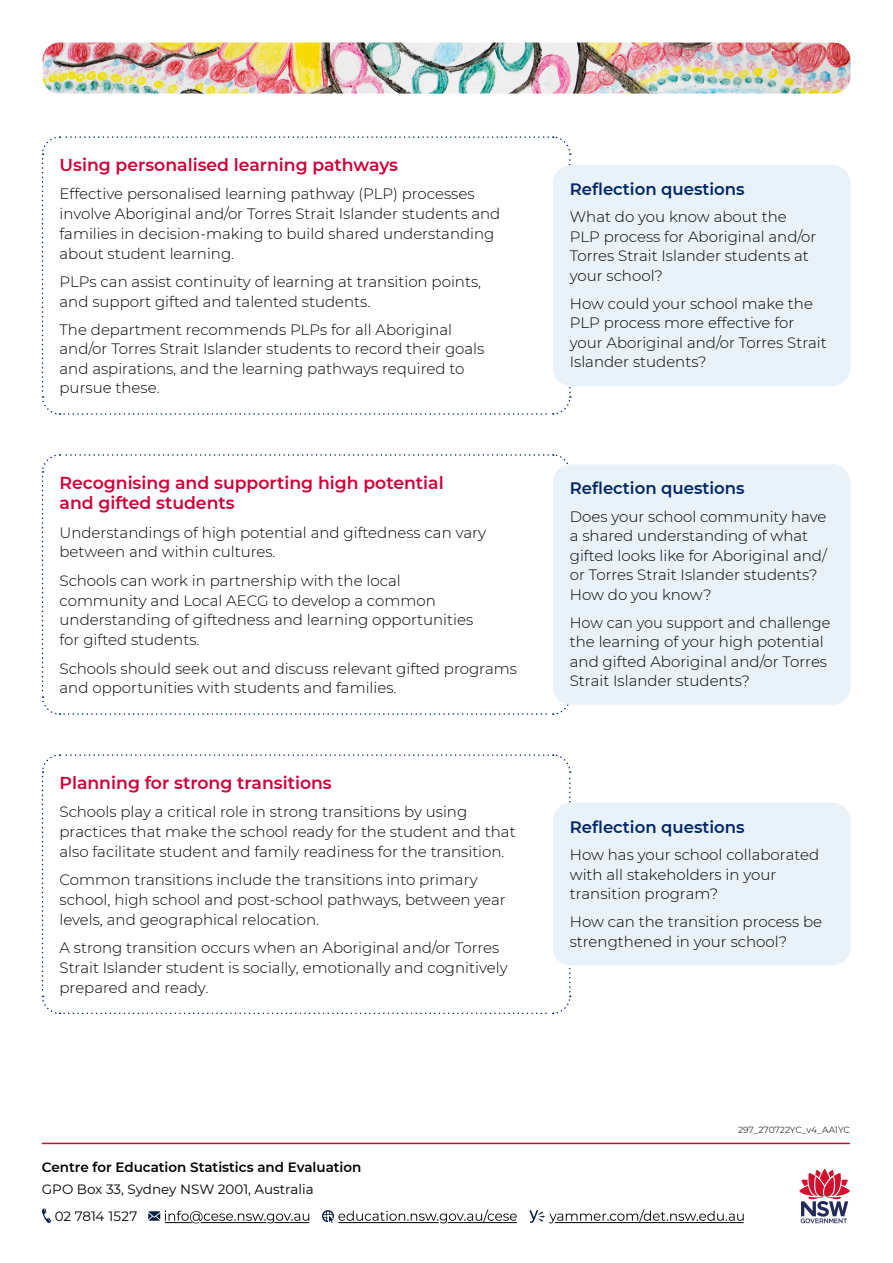
<style>
.page{position:relative;width:893px;height:1263px;background:#fff}
.page>*{position:absolute;margin:0;border:0;box-sizing:border-box;transform-origin:0 0}
.H4_key_pathways_mid{font:600 17.25px/20.7px "Montserrat";color:#ce0037}
.Question_box_H5{font:600 16.5px "Montserrat";color:#002664}
.Key_pathways_box_tex{font:300 15px/19.8px "Montserrat";color:#000}
.Question_box_text{font:300 15px/19.5px "Montserrat";color:#000}
.Back_cover_text_semi{font:600 13.5px "Montserrat";color:#000}
.Back_cover_text{font:13.5px "Montserrat";color:#000}
.Contact_details{font:13.5px "Montserrat";color:#000}
.t1{font:9px "Montserrat";letter-spacing:-.01em;color:#333}
</style>
<div class="page">
<svg style="left:41px;top:136px;width:530px;height:279px"></svg>
<svg style="left:41px;top:454px;width:528px;height:261px"></svg>
<svg style="left:41px;top:754px;width:530px;height:261px"></svg>
<div style="left:553px;top:165px;width:297px;height:221px;background:#e9f1f9;border-radius:18px"></div>
<div style="left:553px;top:464px;width:297px;height:241px;background:#e9f1f9;border-radius:18px"></div>
<div style="left:553px;top:803px;width:297px;height:162px;background:#e9f1f9;border-radius:18px"></div>
<img style="left:43px;top:43px;width:807px;height:51px">
<hr style="left:42px;top:1143px;width:808px;height:1px;background:#ce0037">
<svg style="left:799px;top:1168px;width:51px;height:55px"></svg>
<svg style="left:42px;top:1208px;width:9px;height:15px"></svg>
<svg style="left:148px;top:1210px;width:161px;height:13px"></svg>
<svg style="left:322px;top:1209px;width:195px;height:14px"></svg>
<svg style="left:530px;top:1209px;width:214px;height:14px"></svg>
<h4 class="H4_key_pathways_mid" style="left:60px;top:154px;width:340px">Using personalised learning pathways</h4>
<p class="Key_pathways_box_tex" style="left:60px;top:183px;width:442px">Effective personalised learning pathway (PLP) processes involve Aboriginal and/or Torres Strait Islander students and families in decision-making to build shared understanding about student learning.</p>
<p class="Key_pathways_box_tex" style="left:60px;top:271px;width:423px">PLPs can assist continuity of learning at transition points, and support gifted and talented students.</p>
<p class="Key_pathways_box_tex" style="left:60px;top:319px;width:426px">The department recommends PLPs for all Aboriginal and/or Torres Strait Islander students to record their goals and aspirations, and the learning pathways required to pursue these.</p>
<h4 class="H4_key_pathways_mid" style="left:60px;top:471px;width:386px">Recognising and supporting high potential and gifted students</h4>
<p class="Key_pathways_box_tex" style="left:60px;top:522px;width:428px">Understandings of high potential and giftedness can vary between and within cultures.</p>
<p class="Key_pathways_box_tex" style="left:60px;top:570px;width:415px">Schools can work in partnership with the local community and Local AECG to develop a common understanding of giftedness and learning opportunities for gifted students.</p>
<p class="Key_pathways_box_tex" style="left:60px;top:658px;width:459px">Schools should seek out and discuss relevant gifted programs and opportunities with students and families.</p>
<h4 class="H4_key_pathways_mid" style="left:60px;top:771px;width:274px">Planning for strong transitions</h4>
<p class="Key_pathways_box_tex" style="left:60px;top:801px;width:458px">Schools play a critical role in strong transitions by using practices that make the school ready for the student and that also facilitate student and family readiness for the transition.</p>
<p class="Key_pathways_box_tex" style="left:60px;top:869px;width:448px">Common transitions include the transitions into primary school, high school and post-school pathways, between year levels, and geographical relocation.</p>
<p class="Key_pathways_box_tex" style="left:60px;top:937px;width:450px">A strong transition occurs when an Aboriginal and/or Torres<br>Strait Islander student is socially, emotionally and cognitively prepared and ready.</p>
<p class="Back_cover_text_semi" style="left:42px;top:1157px;width:321px">Centre for Education Statistics and Evaluation</p>
<p class="Back_cover_text" style="left:42px;top:1180px;width:273px">GPO Box 33, Sydney NSW 2001, Australia</p>
<p class="Contact_details" style="left:55px;top:1206px;width:84px">0 2 7 8 14 1 5 2 7</p>
<h5 class="Question_box_H5" style="left:570px;top:177px;width:176px">Reflection questions</h5>
<p class="Question_box_text" style="left:570px;top:207px;width:248px">What do you know about the<br>PLP process for Aboriginal and/or<br>Torres Strait Islander students at your school?</p>
<p class="Question_box_text" style="left:570px;top:293px;width:258px">How could your school make the<br>PLP process more effective for your Aboriginal and/or Torres Strait<br>Islander students?</p>
<h5 class="Question_box_H5" style="left:570px;top:477px;width:176px">Reflection questions</h5>
<p class="Question_box_text" style="left:570px;top:506px;width:259px">Does your school community have a shared understanding of what gifted looks like for Aboriginal and/ or Torres Strait Islander students?<br>How do you know?</p>
<p class="Question_box_text" style="left:570px;top:612px;width:262px">How can you support and challenge the learning of your high potential and gifted Aboriginal and/or Torres Strait Islander students?</p>
<h5 class="Question_box_H5" style="left:570px;top:815px;width:176px">Reflection questions</h5>
<p class="Question_box_text" style="left:570px;top:844px;width:251px">How has your school collaborated with all stakeholders in your transition program?</p>
<p class="Question_box_text" style="left:570px;top:912px;width:254px">How can the transition process be strengthened in your school?</p>
<p class="t1" style="left:738px;top:1123px;width:113px">297_270722YC_v4_AA1YC</p>
</div>
